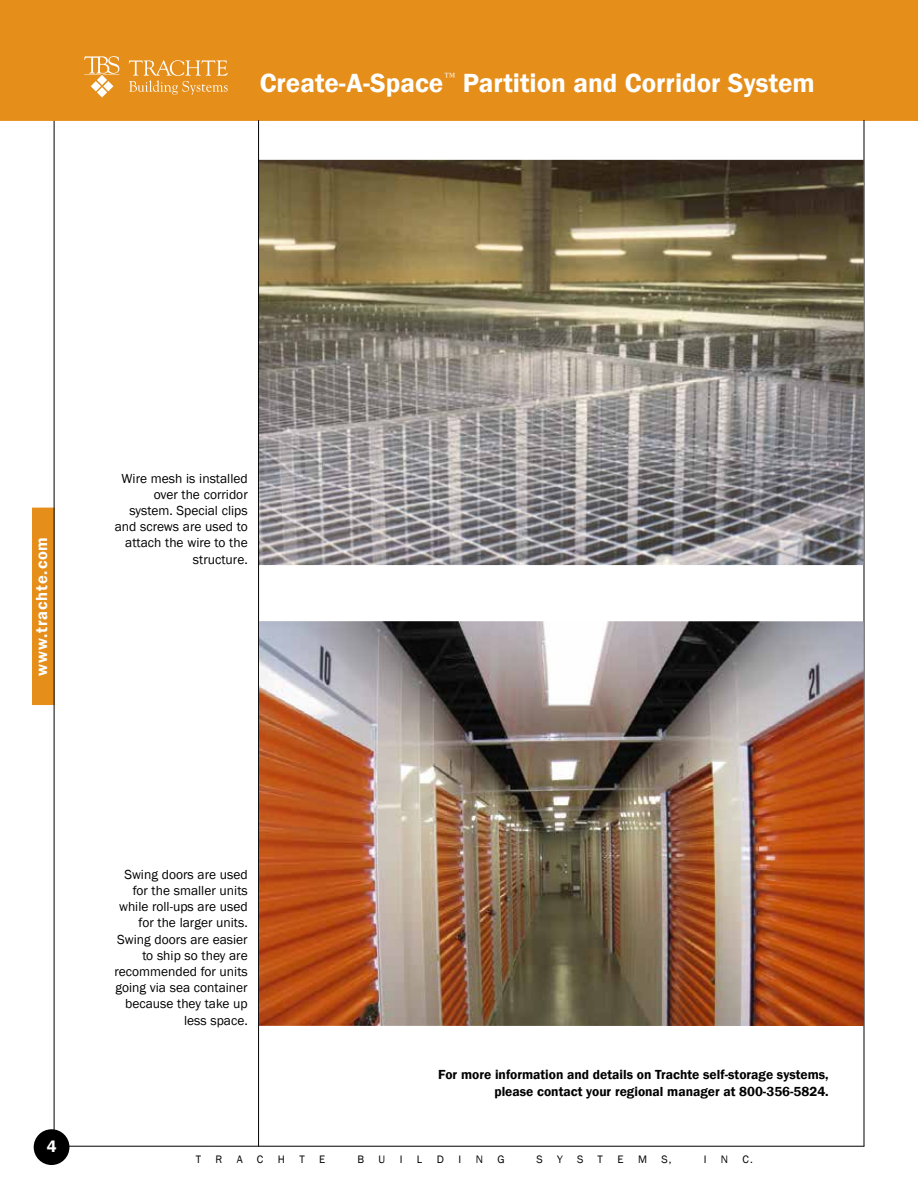
<style>
.page{position:relative;width:918px;height:1188px;background:#fff}
.page>*{position:absolute;margin:0;border:0;box-sizing:border-box;transform-origin:0 0}
.t1{font:600 27px "Franklin Gothic";color:#fff}
.t2{font:600 16.65px "Franklin Gothic";color:#fff}
.t3{font:600 16.5px "Franklin Gothic";letter-spacing:.05em;color:#fff}
.t4{font:13.5px/16.2px "Franklin Gothic";color:#000;text-align:right}
.t5{font:600 13.5px/16.2px "Franklin Gothic";color:#000;text-align:right}
.t6{font:11.1px "Franklin Gothic";color:#000}
</style>
<div class="page">
<div style="left:33px;top:508px;width:21px;height:197px;background:#e58e1a"></div>
<div style="left:33px;top:508px;width:21px;height:197px;border:1px solid #e58e1a"></div>
<hr style="left:51px;top:1146px;width:813px;height:1px;background:#000">
<hr style="left:54px;top:120px;width:1px;height:1026px;background:#000">
<div style="left:34px;top:1129px;width:35px;height:36px;background:#000;border-radius:50%"></div>
<div style="left:0;top:0;width:918px;height:120px;background:#e58e1a"></div>
<svg style="left:84px;top:56px;width:35px;height:41px"></svg>
<svg style="left:129px;top:60px;width:99px;height:35px"></svg>
<hr style="left:864px;top:120px;width:1px;height:1026px;background:#000">
<img style="left:259px;top:160px;width:605px;height:405px">
<hr style="left:258px;top:120px;width:1px;height:1026px;background:#000">
<img style="left:259px;top:621px;width:605px;height:405px">
<h1 class="t1" style="left:260px;top:67px;width:557px">Create-A-Space<sup>™</sup> Partition and Corridor System</h1>
<p class="t3" style="left:32px;top:676px;width:140px;rotate:-90deg">www.trachte.com</p>
<p class="t4" style="left:115px;top:470px;width:135px">Wire mesh is installed over the corridor system. Special clips and screws are used to attach the wire to the structure.</p>
<p class="t2" style="left:47px;top:1136px;width:11px">4</p>
<p class="t4" style="left:114px;top:866px;width:135px">Swing doors are used for the smaller units while roll-ups are used for the larger units.<br>Swing doors are easier to ship so they are recommended for units going via sea container because they take up less space.</p>
<p class="t5" style="left:438px;top:1067px;width:392px">For more information and details on Trachte self-storage systems, please contact your regional manager at 800-356-5824.</p>
<p class="t6" style="left:196px;top:1153px;width:7px">T</p>
<p class="t6" style="left:216px;top:1153px;width:8px">R</p>
<p class="t6" style="left:237px;top:1153px;width:7px">A</p>
<p class="t6" style="left:257px;top:1153px;width:8px">C</p>
<p class="t6" style="left:278px;top:1153px;width:9px">H</p>
<p class="t6" style="left:299px;top:1153px;width:7px">T</p>
<p class="t6" style="left:319px;top:1153px;width:8px">E</p>
<p class="t6" style="left:357px;top:1153px;width:8px">B</p>
<p class="t6" style="left:379px;top:1153px;width:8px">U</p>
<p class="t6" style="left:400px;top:1153px;width:4px">I</p>
<p class="t6" style="left:417px;top:1153px;width:7px">L</p>
<p class="t6" style="left:437px;top:1153px;width:9px">D</p>
<p class="t6" style="left:458px;top:1153px;width:4px">I</p>
<p class="t6" style="left:476px;top:1153px;width:9px">N</p>
<p class="t6" style="left:497px;top:1153px;width:9px">G</p>
<p class="t6" style="left:537px;top:1153px;width:8px">S</p>
<p class="t6" style="left:557px;top:1153px;width:7px">Y</p>
<p class="t6" style="left:577px;top:1153px;width:8px">S</p>
<p class="t6" style="left:598px;top:1153px;width:7px">T</p>
<p class="t6" style="left:617px;top:1153px;width:8px">E</p>
<p class="t6" style="left:638px;top:1153px;width:11px">M</p>
<p class="t6" style="left:661px;top:1153px;width:12px">S,</p>
<p class="t6" style="left:704px;top:1153px;width:4px">I</p>
<p class="t6" style="left:721px;top:1153px;width:9px">N</p>
<p class="t6" style="left:743px;top:1153px;width:12px">C.</p>
</div>
